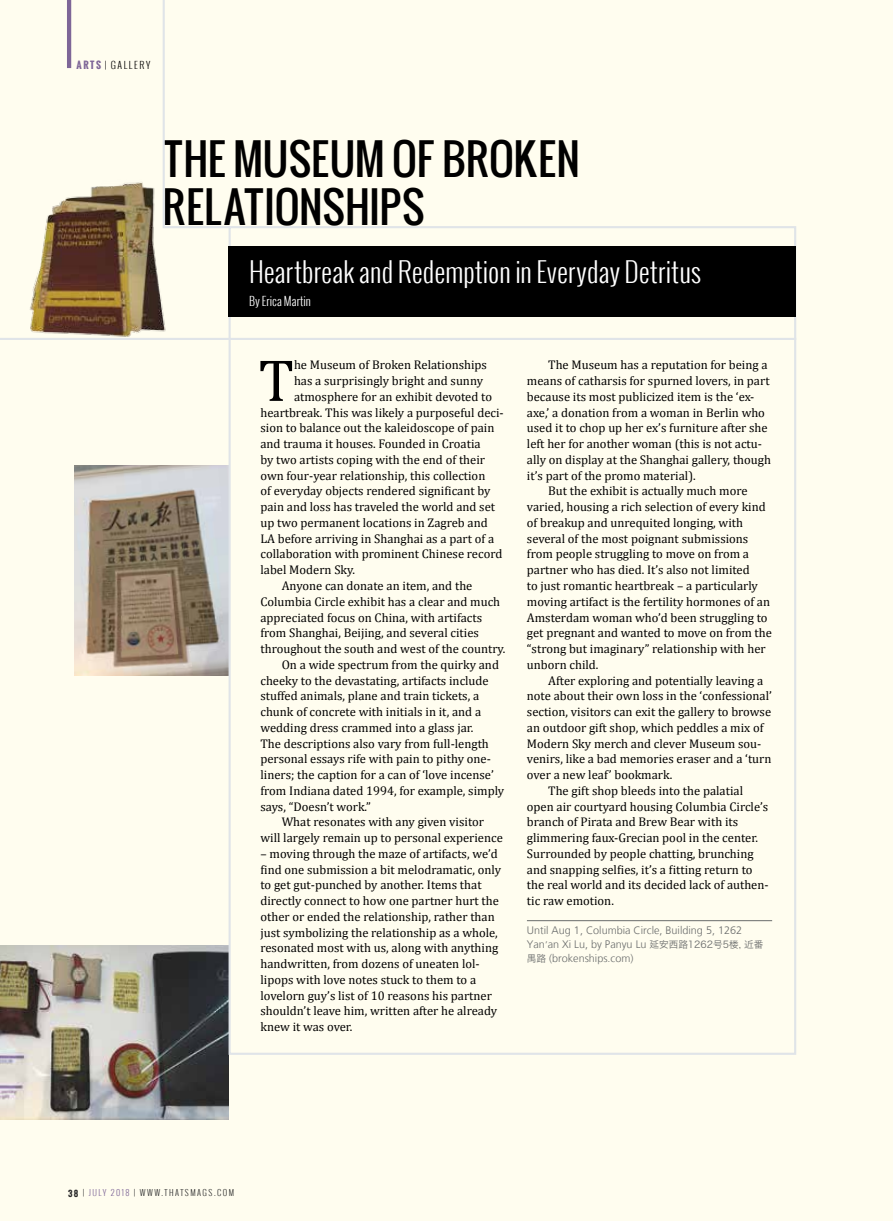
<style>
.page{position:relative;width:893px;height:1221px;background:#fff}
.page>*{position:absolute;margin:0;border:0;box-sizing:border-box;transform-origin:0 0}
.t1{font:59.85px "Cambria";color:#000}
.t2{font:42px/48px "Oswald";letter-spacing:-.01em;color:#000}
.t3{font:300 27px "Oswald";color:#fff}
.t4{font:12.6px/15.8px "Cambria";color:#000}
.t5{font:300 12px "Oswald";color:#fff}
.t6{font:300 10.8px/14.2px "Frutiger LT";color:#6a6c6c}
.t7{font:300 9.6px "Oswald";color:#000}
.t8{font:300 8.25px "Oswald";letter-spacing:.18em;color:#7e6697}
.t9{font:300 8.25px "Oswald";letter-spacing:.18em;color:#2a2a2a}
.s1{font-weight:700;color:#7e6697}
.s2{font-size:9.6px}
.s3{font-family:"Hiragino Sans GB W3";font-weight:400;font-size:9.6px}
.s4{font-weight:700;color:#2a2a2a}
.s5{color:#2a2a2a}
</style>
<div class="page">
<div style="left:0;top:0;width:892px;height:1220px;background:#fffdef"></div>
<img style="left:0;top:945px;width:229px;height:174px">
<img style="left:74px;top:465px;width:155px;height:210px">
<hr style="left:527px;top:920px;width:245px;height:1px;background:#6a6c6c">
<hr style="left:163px;top:0;width:2px;height:228px;background:#e0e4e8">
<div style="left:229px;top:246px;width:567px;height:71px;background:#000"></div>
<hr style="left:165px;top:226px;width:65px;height:2px;background:#e0e4e8">
<img style="left:30px;top:171px;width:136px;height:166px">
<hr style="left:0;top:338px;width:796px;height:2px;background:#e0e4e8">
<hr style="left:67px;top:0;width:4px;height:68px;background:#7e6697">
<p class="t7" style="left:77px;top:58px;width:54px"><span class="s1">ARTS</span> | g aller</p>
<p class="t7" style="left:146px;top:58px;width:6px">y</p>
<p class="t2" style="left:163px;top:134px;width:419px">THE MUSEUM OF BROKEN<br>RELATIONSHIPS</p>
<p class="t3" style="left:249px;top:253px;width:454px">Heartbreak and Redemption in Everyday Detritus</p>
<p class="t5" style="left:249px;top:293px;width:63px">By Erica Martin</p>
<p class="t1" style="left:259px;top:345px;width:37px">T</p>
<p class="t4" style="left:294px;top:357px;width:195px">he Museum of Broken Relationships</p>
<p class="t4" style="left:294px;top:373px;width:191px">has a surprisingly bright and sunny</p>
<p class="t4" style="left:294px;top:388px;width:200px">atmosphere for an exhibit devoted to</p>
<p class="t4" style="left:260px;top:404px;width:245px">heartbreak. This was likely a purposeful deci-</p>
<p class="t4" style="left:260px;top:420px;width:235px">sion to balance out the kaleidoscope of pain</p>
<p class="t4" style="left:260px;top:436px;width:222px">and trauma it houses. Founded in Croatia</p>
<p class="t4" style="left:260px;top:451px;width:226px">by two artists coping with the end of their</p>
<p class="t4" style="left:260px;top:467px;width:226px">own four-year relationship, this collection</p>
<p class="t4" style="left:260px;top:483px;width:232px">of everyday objects rendered significant by</p>
<p class="t4" style="left:260px;top:499px;width:236px">pain and loss has traveled the world and set</p>
<p class="t4" style="left:260px;top:514px;width:229px">up two permanent locations in Zagreb and</p>
<p class="t4" style="left:260px;top:530px;width:235px">LA before arriving in Shanghai as a part of a</p>
<p class="t4" style="left:260px;top:546px;width:243px">collaboration with prominent Chinese record</p>
<p class="t4" style="left:260px;top:562px;width:96px">label Modern Sky.</p>
<p class="t4" style="left:282px;top:577px;width:192px">Anyone can donate an item, and the</p>
<p class="t4" style="left:260px;top:593px;width:241px">Columbia Circle exhibit has a clear and much</p>
<p class="t4" style="left:260px;top:609px;width:223px">appreciated focus on China, with artifacts</p>
<p class="t4" style="left:260px;top:625px;width:220px">from Shanghai, Beijing, and several cities</p>
<p class="t4" style="left:260px;top:640px;width:246px">throughout the south and west of the country.</p>
<p class="t4" style="left:282px;top:656px;width:219px">On a wide spectrum from the quirky and</p>
<p class="t4" style="left:260px;top:672px;width:230px">cheeky to the devastating, artifacts include</p>
<p class="t4" style="left:260px;top:688px;width:220px">stuffed animals, plane and train tickets, a</p>
<p class="t4" style="left:260px;top:703px;width:222px">chunk of concrete with initials in it, and a</p>
<p class="t4" style="left:260px;top:719px;width:215px">wedding dress crammed into a glass jar.</p>
<p class="t4" style="left:260px;top:735px;width:230px">The descriptions also vary from full-length</p>
<p class="t4" style="left:260px;top:751px;width:232px">personal essays rife with pain to pithy one-</p>
<p class="t4" style="left:260px;top:766px;width:235px">liners; the caption for a can of ‘love incense’</p>
<p class="t4" style="left:260px;top:782px;width:245px">from Indiana dated 1994, for example, simply</p>
<p class="t4" style="left:260px;top:798px;width:112px">says, “Doesn’t work.”</p>
<p class="t4" style="left:282px;top:814px;width:204px">What resonates with any given visitor</p>
<p class="t4" style="left:260px;top:829px;width:244px">will largely remain up to personal experience</p>
<p class="t4" style="left:260px;top:845px;width:242px">– moving through the maze of artifacts, we’d find one submission a bit melodramatic, only to get gut-punched by another. Items that directly connect to how one partner hurt the other or ended the relationship, rather than just symbolizing the relationship as a whole, resonated most with us, along with anything handwritten, from dozens of uneaten lol&shy;lipops with love notes stuck to them to a lovelorn guy’s list of 10 reasons his partner shouldn’t leave him, written after he already knew it was over.</p>
<p class="t4" style="left:548px;top:357px;width:221px">The Museum has a reputation for being a</p>
<p class="t4" style="left:527px;top:373px;width:244px">means of catharsis for spurned lovers, in part</p>
<p class="t4" style="left:527px;top:388px;width:229px">because its most publicized item is the ‘ex-</p>
<p class="t4" style="left:527px;top:404px;width:240px">axe,’ a donation from a woman in Berlin who</p>
<p class="t4" style="left:527px;top:420px;width:242px">used it to chop up her ex’s furniture after she</p>
<p class="t4" style="left:527px;top:436px;width:237px">left her for another woman (this is not actu-</p>
<p class="t4" style="left:527px;top:451px;width:246px">ally on display at the Shanghai gallery, though</p>
<p class="t4" style="left:527px;top:467px;width:170px">it’s part of the promo material).</p>
<p class="t4" style="left:548px;top:483px;width:201px">But the exhibit is actually much more</p>
<p class="t4" style="left:527px;top:499px;width:240px">varied, housing a rich selection of every kind</p>
<p class="t4" style="left:527px;top:514px;width:218px">of breakup and unrequited longing, with</p>
<p class="t4" style="left:527px;top:530px;width:223px">several of the most poignant submissions</p>
<p class="t4" style="left:527px;top:546px;width:224px">from people struggling to move on from a</p>
<p class="t4" style="left:527px;top:562px;width:224px">partner who has died. It’s also not limited</p>
<p class="t4" style="left:527px;top:577px;width:232px">to just romantic heartbreak – a particularly</p>
<p class="t4" style="left:527px;top:593px;width:245px">moving artifact is the fertility hormones of an</p>
<p class="t4" style="left:527px;top:609px;width:242px">Amsterdam woman who’d been struggling to</p>
<p class="t4" style="left:527px;top:625px;width:247px">get pregnant and wanted to move on from the</p>
<p class="t4" style="left:527px;top:640px;width:240px">“strong but imaginary” relationship with her</p>
<p class="t4" style="left:527px;top:656px;width:73px">unborn child.</p>
<p class="t4" style="left:548px;top:672px;width:216px">After exploring and potentially leaving a</p>
<p class="t4" style="left:527px;top:688px;width:246px">note about their own loss in the ‘confessional’</p>
<p class="t4" style="left:527px;top:703px;width:246px">section, visitors can exit the gallery to browse</p>
<p class="t4" style="left:527px;top:719px;width:238px">an outdoor gift shop, which peddles a mix of</p>
<p class="t4" style="left:527px;top:735px;width:236px">Modern Sky merch and clever Museum sou-</p>
<p class="t4" style="left:527px;top:751px;width:246px">venirs, like a bad memories eraser and a ‘turn</p>
<p class="t4" style="left:527px;top:766px;width:147px">over a new leaf’ bookmark.</p>
<p class="t4" style="left:548px;top:782px;width:196px">The gift shop bleeds into the palatial</p>
<p class="t4" style="left:527px;top:798px;width:243px">open air courtyard housing Columbia Circle’s</p>
<p class="t4" style="left:527px;top:814px;width:213px">branch of Pirata and Brew Bear with its</p>
<p class="t4" style="left:527px;top:829px;width:232px">glimmering faux-Grecian pool in the center.</p>
<p class="t4" style="left:527px;top:845px;width:228px">Surrounded by people chatting, brunching</p>
<p class="t4" style="left:527px;top:861px;width:227px">and snapping selfies, it’s a fitting return to</p>
<p class="t4" style="left:527px;top:877px;width:243px">the real world and its decided lack of authen-</p>
<p class="t4" style="left:527px;top:892px;width:88px">tic raw emotion.</p>
<p class="t6" style="left:527px;top:922px;width:238px">Until Aug 1, Columbia Circle, Building 5, 1262<br>Yan<span class="s2">’</span>an Xi Lu, by Panyu Lu <span class="s3">延安西路1262号5楼, 近番禺路</span> (brokenships.com)</p>
<p class="t8" style="left:68px;top:1187px;width:80px"><span class="s4">38</span> <span class="s5">|</span> jul y 2018 <span class="s5">| www</span></p>
<p class="t9" style="left:161px;top:1187px;width:25px">.thatsm</p>
<p class="t9" style="left:197px;top:1187px;width:37px">ags .c om</p>
</div>
